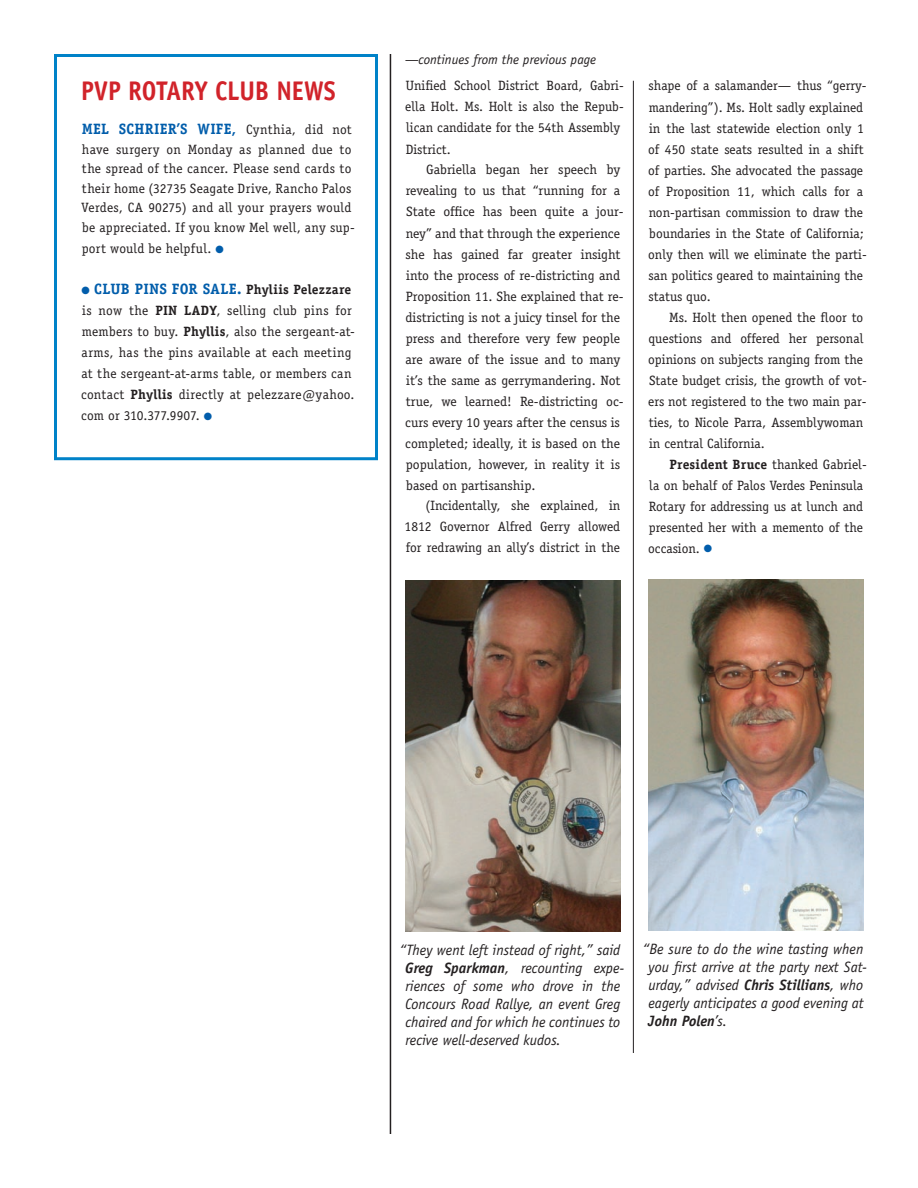
<style>
.page{position:relative;width:918px;height:1188px;background:#fff}
.page>*{position:absolute;margin:0;border:0;box-sizing:border-box;transform-origin:0 0}
.t1{font:700 27px "Officina Sans";letter-spacing:-.005em;color:#d1232a;scale:.92 1}
.t2{font:italic 15px/18px "Officina Sans";color:#231f20}
.t3{font:700 15px "Officina Serif";letter-spacing:.02em;color:#015dab}
.t4{font:13.5px/21px "Officina Serif";color:#231f20}
.t5{font:italic 13.5px "Officina Sans";color:#231f20}
.s1{font-weight:700;font-size:15px;color:#015dab}
.s2{color:#015dab}
.s3{font-size:13.5px;color:#231f20}
.s4{font-weight:700}
</style>
<div class="page">
<div style="left:54px;top:54px;width:324px;height:406px;border:3px solid #0082c8"></div>
<img style="left:405px;top:580px;width:216px;height:351px">
<img style="left:648px;top:579px;width:216px;height:351px">
<hr style="left:390px;top:54px;width:1px;height:1080px;background:#231f20">
<hr style="left:633px;top:81px;width:1px;height:972px;background:#231f20">
<h1 class="t1" style="left:81px;top:74px;width:278px">PVP ROTARY CLUB NEWS</h1>
<p class="t3" style="left:82px;top:120px;width:72px">MEL SCHRIER</p>
<p class="t4" style="left:82px;top:120px;width:275px;line-height:19.5px;text-indent:95px"><span class="s1">’S WIFE,</span> Cynthia, did not have surgery on Monday as planned due to the spread of the cancer. Please send cards to their home (32735 Seagate Drive, Rancho Palos Verdes, CA 90275) and all your prayers would be appreciated. If you know Mel well, any sup-</p>
<p class="t4" style="left:82px;top:238px;width:144px">port would be helpful. <span class="s2">●</span></p>
<p class="t3" style="left:81px;top:280px;width:271px">● CLUB PINS for SALE. <span class="s3">Phyliis Pelezzare</span></p>
<p class="t4" style="left:81px;top:300px;width:275px">is now the <span class="s4">PIN LADY</span>, selling club pins for members to buy. <span class="s4">Phyllis</span>, also the sergeant-at&shy;arms, has the pins available at each meeting at the sergeant-at-arms table, or members can contact <span class="s4">Phyllis</span> directly at pelezzare@yahoo. com or 310.377.9907. <span class="s2">●</span></p>
<p class="t5" style="left:405px;top:52px;width:193px">—continues from the previous page</p>
<p class="t4" style="left:405px;top:75px;width:220px">Unified School District Board, Gabri&shy;ella Holt. Ms. Holt is also the Repub&shy;lican candidate for the 54th Assembly<br>District.</p>
<p class="t4" style="left:405px;top:159px;width:220px;text-indent:21px">Gabriella began her speech by revealing to us that “running for a State office has been quite a jour&shy;ney” and that through the experience she has gained far greater insight into the process of re-districting and Proposition 11. She explained that re&shy;districting is not a juicy tinsel for the press and therefore very few people are aware of the issue and to many it’s the same as gerrymandering. Not true, we learned! Re-districting oc&shy;curs every 10 years after the census is completed; ideally, it is based on the population, however, in reality it is based on partisanship.</p>
<p class="t4" style="left:405px;top:495px;width:217px;text-align:justify;text-indent:21px">(Incidentally, she explained, in 1812 Governor Alfred Gerry allowed for redrawing an ally’s district in the</p>
<p class="t4" style="left:648px;top:75px;width:220px">shape of a salamander— thus “gerry&shy;mandering”). Ms. Holt sadly explained in the last statewide election only 1 of 450 state seats resulted in a shift of parties. She advocated the passage of Proposition 11, which calls for a non-partisan commission to draw the boundaries in the State of California; only then will we eliminate the parti&shy;san politics geared to maintaining the status quo.</p>
<p class="t4" style="left:648px;top:307px;width:220px;text-indent:21px">Ms. Holt then opened the floor to questions and offered her personal opinions on subjects ranging from the State budget crisis, the growth of vot&shy;ers not registered to the two main par&shy;ties, to Nicole Parra, Assemblywoman in central California.</p>
<p class="t4" style="left:648px;top:454px;width:220px;text-indent:21px"><span class="s4">President Bruce</span> thanked Gabriel&shy;la on behalf of Palos Verdes Peninsula<br>Rotary for addressing us at lunch and presented her with a memento of the occasion. <span class="s2">●</span></p>
<p class="t2" style="left:405px;top:941px;width:220px;text-indent:-6px">“They went left instead of right,” said <span class="s4">Greg Sparkman</span>, recounting expe&shy;riences of some who drove in the Concours Road Rallye, an event Greg chaired and for which he continues to recive well-deserved kudos.</p>
<p class="t2" style="left:648px;top:940px;width:221px;text-indent:-5px">“Be sure to do the wine tasting when you first arrive at the party next Sat&shy;urday,” advised <span class="s4">Chris Stillians</span>, who eagerly anticipates a good evening at<br><span class="s4">John Polen</span>’s.</p>
</div>
